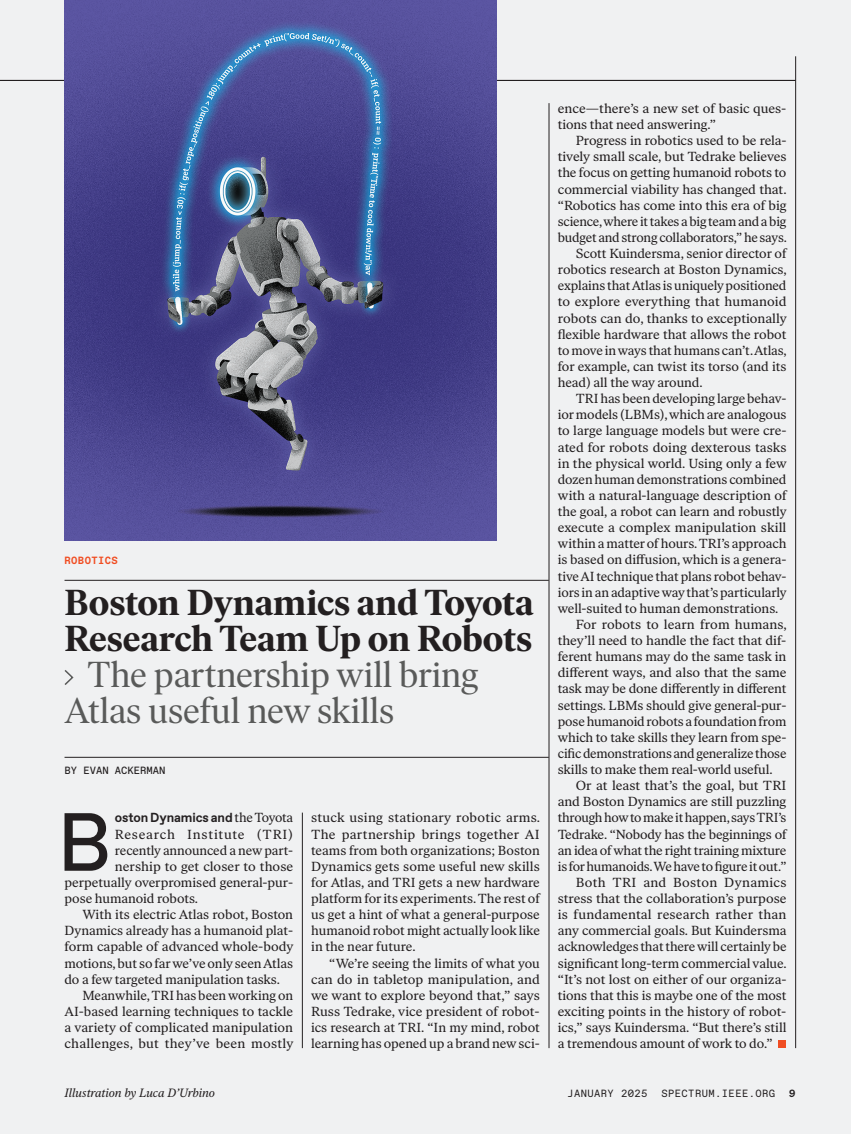
<style>
.page{position:relative;width:851px;height:1134px;background:#fff}
.page>*{position:absolute;margin:0;border:0;box-sizing:border-box;transform-origin:0 0}
._4_Body_Dcap{font:82.2px "ABC Favorit Pro";color:#231f20}
._2_Hed_Medium{font:700 36px "Ivar Headline";letter-spacing:-.005em;color:#231f20}
._2_Hed_Medium-2{font:36px "Ivar Headline";color:#595a59}
._5_Body_Indent{font:13.2px/16.2px "Ivar Text";letter-spacing:-.005em;color:#231f20;text-align:justify}
._4_Body_Dcap-2{font:13.2px "Ivar Text";color:#231f20}
._4_Body_Dcap-3{font:700 13.2px "ABC Favorit Pro";letter-spacing:-.01em;color:#231f20}
._4_Body_Dcap-4{font:13.2px "Ivar Text";letter-spacing:.06em;color:#231f20}
.Credit_Display{font:italic 12px "Ivar Text";letter-spacing:-.01em;color:#231f20}
.t1{font:10.5px "ABC Favorit Mono";letter-spacing:.04em;color:#231f20}
._3_Byline{font:10.5px "ABC Favorit Mono";color:#231f20}
._1_Rubrik{font:700 10.5px "ABC Favorit Mono";letter-spacing:.04em;color:#f04d22}
.t2{font:700 10.5px "ABC Favorit Mono";color:#231f20}
.s1{font-family:"Ivar Text";font-weight:400}
</style>
<div class="page">
<div style="left:0;top:0;width:850px;height:1134px;background:#f0f1f2"></div>
<hr style="left:795px;top:56px;width:1px;height:992px;background:#231f20">
<hr style="left:0;top:80px;width:795px;height:1px;background:#231f20">
<hr style="left:548px;top:103px;width:1px;height:945px;background:#231f20">
<hr style="left:302px;top:813px;width:1px;height:235px;background:#231f20">
<div style="left:778px;top:1041px;width:7px;height:7px;background:#f04d22"></div>
<hr style="left:64px;top:580px;width:485px;height:1px;background:#231f20">
<hr style="left:64px;top:757px;width:485px;height:1px;background:#231f20">
<svg style="left:64px;top:670px;width:10px;height:15px"></svg>
<img style="left:64px;top:0;width:432px;height:540px">
<p class="_1_Rubrik" style="left:64px;top:554px;width:55px">ROBOTICS</p>
<p class="_2_Hed_Medium" style="left:64px;top:581px;width:470px">Boston Dynamics and Toyota</p>
<p class="_2_Hed_Medium" style="left:64px;top:617px;width:469px">Research Team Up on Robots</p>
<p class="_2_Hed_Medium-2" style="left:87px;top:654px;width:393px">The partnership will bring</p>
<p class="_2_Hed_Medium-2" style="left:64px;top:690px;width:331px">Atlas useful new skills</p>
<p class="_3_Byline" style="left:64px;top:764px;width:102px">BY EVAN ACKERMAN</p>
<p class="_4_Body_Dcap" style="left:57px;top:795px;width:56px">B</p>
<p class="_4_Body_Dcap-3" style="left:115px;top:810px;width:180px">oston Dynamics and <span class="s1">the Toyota</span></p>
<p class="_4_Body_Dcap-4" style="left:115px;top:826px;width:180px">Research Institute (TRI)</p>
<p class="_4_Body_Dcap-2" style="left:115px;top:842px;width:180px">recently announced a new part-</p>
<p class="_4_Body_Dcap-2" style="left:115px;top:858px;width:180px">nership to get closer to those</p>
<p class="_4_Body_Dcap-2" style="left:64px;top:875px;width:230px">perpetually overpromised general-pur-</p>
<p class="_4_Body_Dcap-2" style="left:64px;top:891px;width:135px">pose humanoid robots.</p>
<p class="_5_Body_Indent" style="left:64px;top:906px;width:230px;text-indent:18px">With its electric Atlas robot, Boston Dynamics already has a humanoid plat&shy;form capable of advanced whole-body motions, but so far we’ve only seen Atlas do a few targeted manipulation tasks.</p>
<p class="_5_Body_Indent" style="left:64px;top:987px;width:230px;text-indent:18px">Meanwhile, TRI has been working on AI-based learning techniques to tackle a variety of complicated manipulation challenges, but they’ve been mostly</p>
<p class="_5_Body_Indent" style="left:311px;top:810px;width:230px">stuck using stationary robotic arms.<br>The partnership brings together AI teams from both organizations; Boston Dynamics gets some useful new skills for Atlas, and TRI gets a new hardware platform for its experiments. The rest of us get a hint of what a general-purpose humanoid robot might actually look like in the near future.</p>
<p class="_5_Body_Indent" style="left:311px;top:955px;width:230px;text-indent:18px">“We’re seeing the limits of what you can do in tabletop manipulation, and we want to explore beyond that,” says Russ Tedrake, vice president of robot&shy;ics research at TRI. “In my mind, robot learning has opened up a brand new sci-</p>
<p class="_5_Body_Indent" style="left:558px;top:100px;width:230px">ence—there’s a new set of basic ques&shy;tions that need answering.”</p>
<p class="_5_Body_Indent" style="left:558px;top:132px;width:230px;text-indent:18px">Progress in robotics used to be rela&shy;tively small scale, but Tedrake believes the focus on getting humanoid robots to commercial viability has changed that. “Robotics has come into this era of big science, where it takes a big team and a big budget and strong collaborators,” he says.</p>
<p class="_5_Body_Indent" style="left:558px;top:245px;width:230px;text-indent:18px">Scott Kuindersma, senior director of robotics research at Boston Dynamics, explains that Atlas is uniquely positioned to explore everything that humanoid robots can do, thanks to exceptionally flexible hardware that allows the robot to move in ways that humans can’t. Atlas, for example, can twist its torso (and its head) all the way around.</p>
<p class="_5_Body_Indent" style="left:558px;top:390px;width:230px;text-indent:18px">TRI has been developing large behav&shy;ior models (LBMs), which are analogous to large language models but were cre&shy;ated for robots doing dexterous tasks in the physical world. Using only a few dozen human demonstrations combined with a natural-language description of the goal, a robot can learn and robustly execute a complex manipulation skill within a matter of hours. TRI’s approach is based on diffusion, which is a genera&shy;tive AI technique that plans robot behav&shy;iors in an adaptive way that’s particularly well-suited to human demonstrations.</p>
<p class="_5_Body_Indent" style="left:558px;top:616px;width:230px;text-indent:18px">For robots to learn from humans, they’ll need to handle the fact that dif&shy;ferent humans may do the same task in different ways, and also that the same task may be done differently in different settings. LBMs should give general-pur&shy;pose humanoid robots a foundation from which to take skills they learn from spe&shy;cific demonstrations and generalize those skills to make them real-world useful.</p>
<p class="_5_Body_Indent" style="left:558px;top:777px;width:230px;text-indent:18px">Or at least that’s the goal, but TRI and Boston Dynamics are still puzzling through how to make it happen, says TRI’s Tedrake. “Nobody has the beginnings of an idea of what the right training mixture is for humanoids. We have to figure it out.”</p>
<p class="_5_Body_Indent" style="left:558px;top:874px;width:230px;text-indent:18px">Both TRI and Boston Dynamics stress that the collaboration’s purpose is fundamental research rather than any commercial goals. But Kuindersma acknowledges that there will certainly be significant long-term commercial value. “It’s not lost on either of our organiza&shy;tions that this is maybe one of the most exciting points in the history of robot&shy;ics,” says Kuindersma. “But there’s still a tremendous amount of work to do.”</p>
<p class="Credit_Display" style="left:64px;top:1085px;width:152px">Illustration by Luca D’Urbino</p>
<p class="t1" style="left:567px;top:1087px;width:82px">JANUARY 2025</p>
<p class="t1" style="left:661px;top:1087px;width:115px">SPECTRUM.IEEE.ORG</p>
<p class="t2" style="left:789px;top:1087px;width:8px">9</p>
</div>
